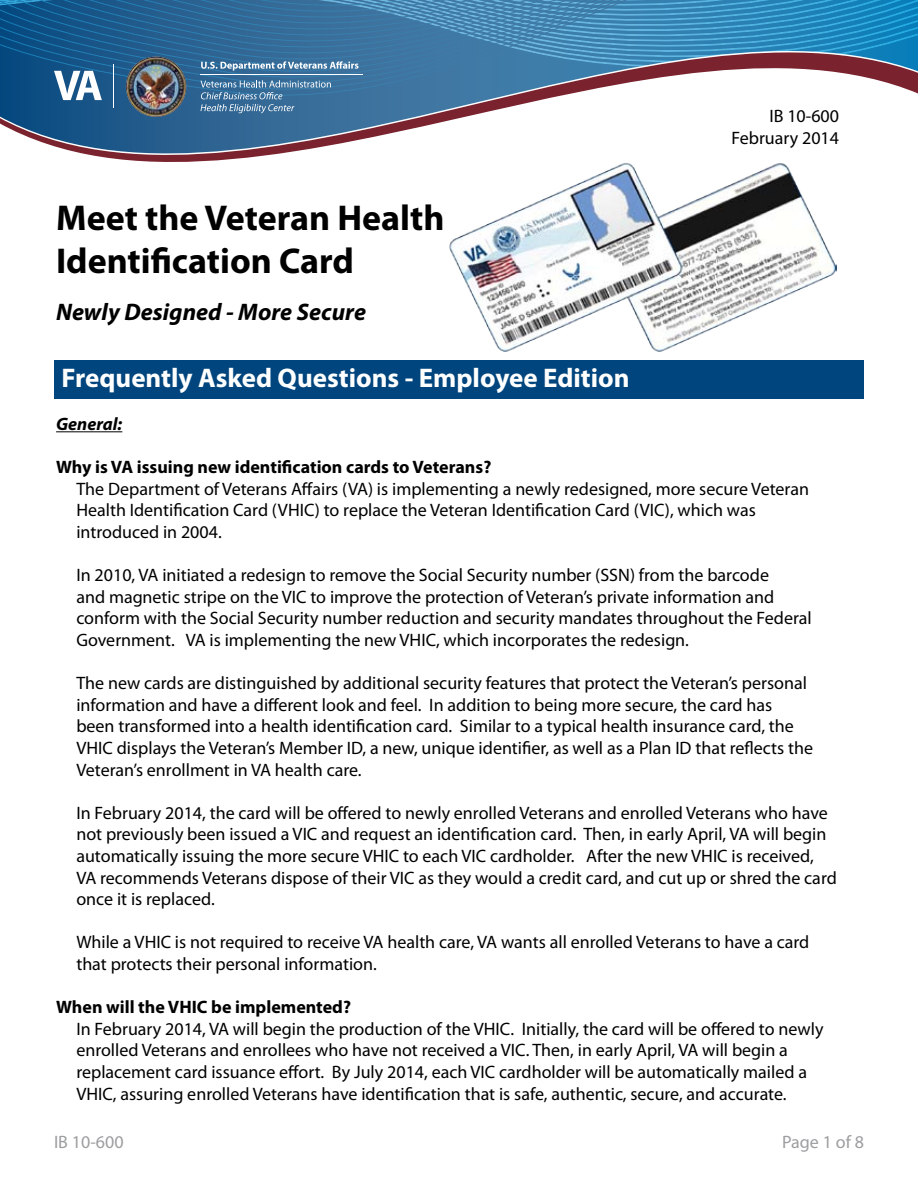
<style>
.page{position:relative;width:918px;height:1188px;background:#fff}
.page>*{position:absolute;margin:0;border:0;box-sizing:border-box;transform-origin:0 0}
.Bold_Header{font:700 36px/43.2px "Myriad Pro";color:#000}
.Bold_Header-2{font:700 27px "Myriad Pro";color:#fff}
.Bold_Header-3{font:italic 700 24px "Myriad Pro";color:#000}
.t1{font:18px/21.6px "Myriad Pro";color:#000}
.t2{font:700 18px "Myriad Pro";color:#000}
.t3{font:18px "Myriad Pro";color:#9c9e9f}
.t4{font:italic 700 18px "Myriad Pro";color:#000}
</style>
<div class="page">
<svg style="left:0;top:0;width:918px;height:162px"></svg>
<div style="left:54px;top:360px;width:810px;height:39px;background:#00457d"></div>
<img style="left:126px;top:57px;width:60px;height:60px;border-radius:30px">
<hr style="left:113px;top:65px;width:1px;height:43px;background:#fff">
<svg style="left:54px;top:71px;width:48px;height:29px"></svg>
<hr style="left:201px;top:75px;width:162px;height:1px;background:#fff">
<svg style="left:201px;top:61px;width:158px;height:10px;background:#7098b8"></svg>
<svg style="left:200px;top:80px;width:131px;height:33px;background:#517fa6"></svg>
<hr style="left:56px;top:431px;width:66px;height:1px;background:#000">
<img style="left:448px;top:160px;width:389px;height:192px">
<p class="Bold_Header" style="left:56px;top:195px;width:390px">Meet the Veteran Health<br>Identification Card</p>
<p class="Bold_Header-3" style="left:56px;top:297px;width:311px">Newly Designed - More Secure</p>
<p class="t1" style="left:770px;top:105px;width:71px">IB 10-600</p>
<p class="t1" style="left:732px;top:127px;width:109px">February 2014</p>
<p class="Bold_Header-2" style="left:62px;top:360px;width:569px">Frequently Asked Questions - Employee Edition</p>
<p class="t4" style="left:56px;top:412px;width:68px">General:</p>
<p class="t2" style="left:56px;top:455px;width:437px">Why is VA issuing new identification cards to Veterans?</p>
<p class="t1" style="left:76px;top:478px;width:734px">The Department of Veterans Affairs (VA) is implementing a newly redesigned, more secure Veteran<br>Health Identification Card (VHIC) to replace the Veteran Identification Card (VIC), which was introduced in 2004.</p>
<p class="t1" style="left:76px;top:564px;width:737px">In 2010, VA initiated a redesign to remove the Social Security number (SSN) from the barcode<br>and magnetic stripe on the VIC to improve the protection of Veteran’s private information and conform with the Social Security number reduction and security mandates throughout the Federal Government. VA is implementing the new VHIC, which incorporates the redesign.</p>
<p class="t1" style="left:76px;top:672px;width:738px">The new cards are distinguished by additional security features that protect the Veteran’s personal information and have a different look and feel. In addition to being more secure, the card has been transformed into a health identification card. Similar to a typical health insurance card, the VHIC displays the Veteran’s Member ID, a new, unique identifier, as well as a Plan ID that reflects the Veteran’s enrollment in VA health care.</p>
<p class="t1" style="left:76px;top:802px;width:762px">In February 2014, the card will be offered to newly enrolled Veterans and enrolled Veterans who have not previously been issued a VIC and request an identification card. Then, in early April, VA will begin automatically issuing the more secure VHIC to each VIC cardholder. After the new VHIC is received, VA recommends Veterans dispose of their VIC as they would a credit card, and cut up or shred the card once it is replaced.</p>
<p class="t1" style="left:76px;top:931px;width:735px">While a VHIC is not required to receive VA health care, VA wants all enrolled Veterans to have a card that protects their personal information.</p>
<p class="t2" style="left:56px;top:995px;width:296px">When will the VHIC be implemented?</p>
<p class="t1" style="left:76px;top:1018px;width:749px">In February 2014, VA will begin the production of the VHIC. Initially, the card will be offered to newly enrolled Veterans and enrollees who have not received a VIC. Then, in early April, VA will begin a replacement card issuance effort. By July 2014, each VIC cardholder will be automatically mailed a VHIC, assuring enrolled Veterans have identification that is safe, authentic, secure, and accurate.</p>
<p class="t3" style="left:54px;top:1130px;width:71px">IB 10-600</p>
<p class="t3" style="left:782px;top:1130px;width:83px">Page 1 of 8</p>
</div>
